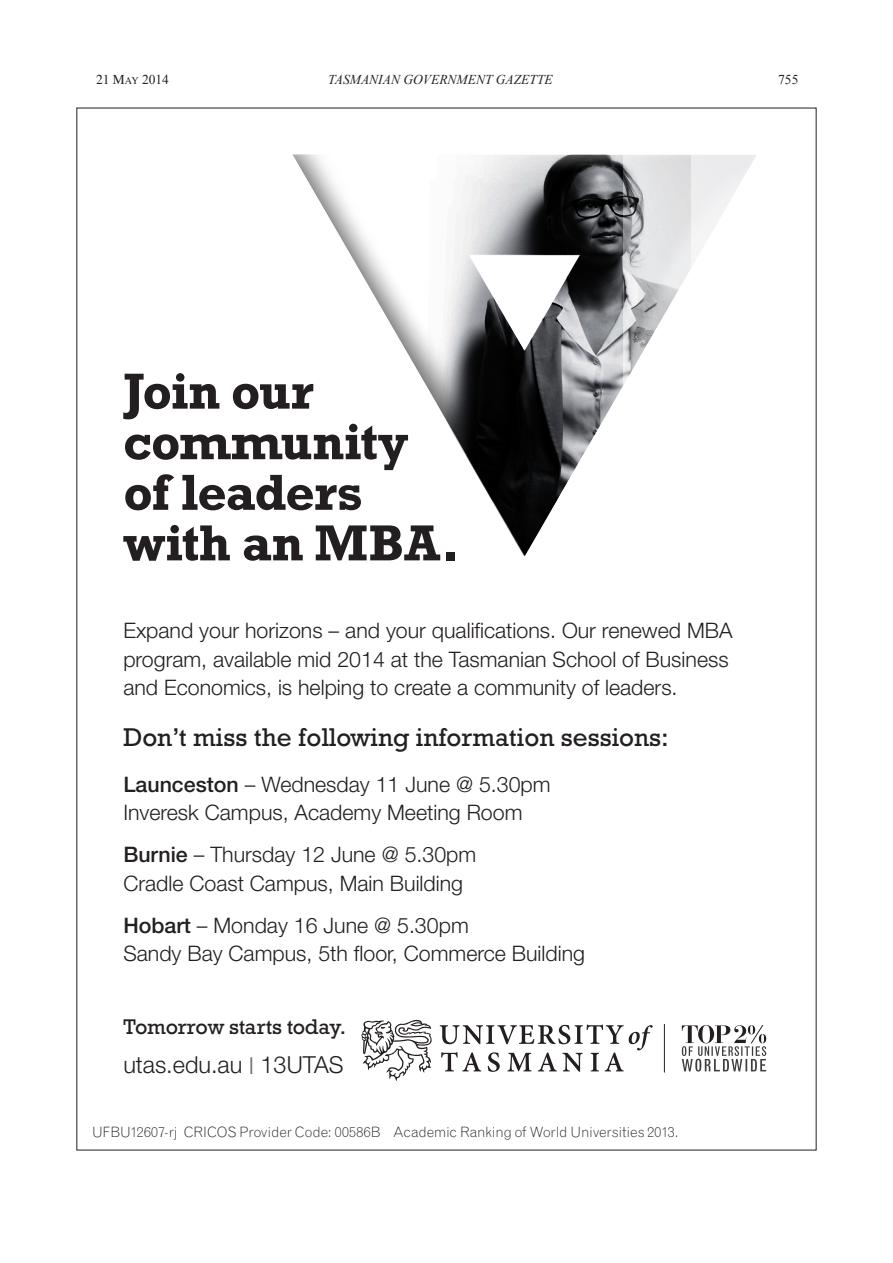
<style>
.page{position:relative;width:893px;height:1263px;background:#fff}
.page>*{position:absolute;margin:0;border:0;box-sizing:border-box;transform-origin:0 0}
.t1{font:700 51.45px/50.6px "Rockwell Std";letter-spacing:-.02em;color:#231f20}
.t2{font:26.1px "Rockwell Std";color:#231f20}
.t3{font:300 23.4px "Helvetica Neue LT Std";color:#231f20}
.t4{font:21.6px "Rockwell Std";letter-spacing:-.01em;color:#231f20}
.t5{font:300 21.3px/28.5px "Helvetica Neue LT Std";color:#231f20}
.t6{font:300 14.25px "Grotesque MT Std";letter-spacing:-.01em;color:#231f20}
.t7{font:italic 13.5px "Times New Roman";color:#231f20}
.t8{font:13.5px "Times New Roman";color:#231f20}
.t9{font:13.5px "Times New Roman";color:#231f20}
.s1{font-family:"Times"}
.s2{font-family:"Times";font-size:10.2px}
.s3{font-weight:500}
.s4{color:#6c6d70}
</style>
<div class="page">
<img style="left:320px;top:203px;width:220px;height:353px">
<img style="left:540px;top:203px;width:20px;height:327px">
<img style="left:560px;top:203px;width:168px;height:292px">
<img style="left:312px;top:188px;width:425px;height:15px">
<img style="left:293px;top:155px;width:462px;height:33px">
<svg style="left:682px;top:1025px;width:84px;height:46px"></svg>
<hr style="left:664px;top:1024px;width:1px;height:48px;background:#231f20">
<svg style="left:440px;top:1024px;width:213px;height:48px"></svg>
<svg style="left:361px;top:1020px;width:71px;height:61px"></svg>
<p class="t8" style="left:96px;top:71px;width:74px"><span class="s1">21 M</span><span class="s2">ay</span> 2014</p>
<p class="t7" style="left:328px;top:70px;width:226px">TASMANIAN GOVERNMENT GAZETTE</p>
<p class="t9" style="left:778px;top:71px;width:22px">755</p>
<h1 class="t1" style="left:123px;top:365px;width:338px">Join our community of leaders with an MBA.</h1>
<p class="t5" style="left:123px;top:616px;width:611px">Expand your horizons – and your qualifications. Our renewed MBA program, available mid 2014 at the Tasmanian School of Business and Economics, is helping to create a community of leaders.</p>
<p class="t2" style="left:123px;top:722px;width:547px">Don’t miss the following information sessions:</p>
<p class="t5" style="left:123px;top:770px;width:429px"><span class="s3">Launceston</span> – Wednesday 11 June @ 5.30pm<br>Inveresk Campus, Academy Meeting Room</p>
<p class="t5" style="left:123px;top:840px;width:354px"><span class="s3">Burnie</span> – Thursday 12 June @ 5.30pm<br>Cradle Coast Campus, Main Building</p>
<p class="t5" style="left:123px;top:910px;width:463px"><span class="s3">Hobart</span> – Monday 16 June @ 5.30pm<br>Sandy Bay Campus, 5th floor, Commerce Building</p>
<p class="t4" style="left:123px;top:1014px;width:224px">Tomorrow starts today.</p>
<p class="t3" style="left:123px;top:1050px;width:222px">utas.edu.au <span class="s4">I</span> 13UTAS</p>
<p class="t6" style="left:92px;top:1124px;width:588px">UFBU12607-rj CRICOS Provider Code: 00586B Academic Ranking of World Universities 2013.</p>
</div>
